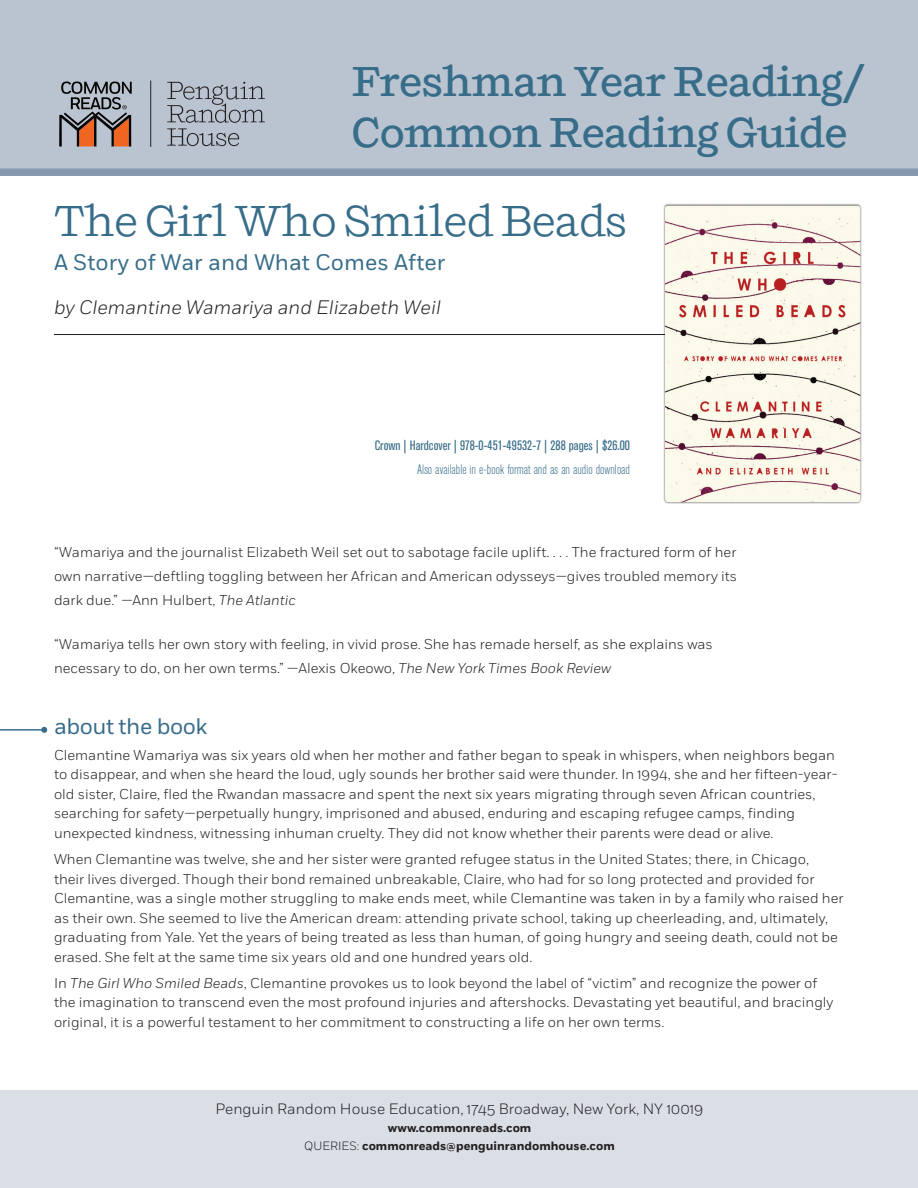
<style>
.page{position:relative;width:918px;height:1188px;background:#fff}
.page>*{position:absolute;margin:0;border:0;box-sizing:border-box;transform-origin:0 0}
.t1{font:43.5px "Shift";letter-spacing:-.025em;color:#386d89}
.t2{font:500 42px/50.4px "Shift";letter-spacing:-.025em;color:#386d89}
.t3{font:22.5px "Fort";color:#386d89}
.t4{font:22.5px "Fort";letter-spacing:-.02em;color:#386d89}
.t5{font:italic 300 19.5px "Fort";color:#231f20}
.t6{font:300 15px "Fort";color:#231f20}
.t7{font:300 14.25px/19.5px "Fort";color:#231f20}
.t8{font:condensed 13.5px "Akzidenz Grotesk BE";color:#386d89}
.t9{font:300 condensed 13.5px "Akzidenz Grotesk BE";color:#386d89}
.t10{font:700 12px/18px "Fort";color:#231f20;text-align:center}
.s1{font-style:italic}
.s2{font-weight:300}
</style>
<div class="page">
<div style="left:0;top:0;width:918px;height:168px;background:#bac4d1"></div>
<div style="left:0;top:1091px;width:918px;height:97px;background:#dadfe6"></div>
<hr style="left:54px;top:334px;width:806px;height:1px;background:#231f20">
<div style="left:0;top:169px;width:918px;height:7px;background:#8498ae"></div>
<hr style="left:0;top:729px;width:44px;height:2px;background:#386d89">
<svg style="left:41px;top:727px;width:6px;height:6px"></svg>
<div style="left:663px;top:203px;width:199px;height:301px;background:#231f20;opacity:.75"></div>
<img style="left:665px;top:205px;width:195px;height:297px">
<svg style="left:150px;top:81px;width:115px;height:66px"></svg>
<svg style="left:59px;top:82px;width:73px;height:64px"></svg>
<h2 class="t2" style="left:352px;top:58px;width:513px">Freshman Year Reading/<br>Common Reading Guide</h2>
<h1 class="t1" style="left:54px;top:195px;width:575px">The Girl Who Smiled Beads</h1>
<h3 class="t3" style="left:54px;top:248px;width:393px">A Story of War and What Comes After</h3>
<h3 class="t5" style="left:54px;top:296px;width:388px">by Clemantine Wamariya and Elizabeth Weil</h3>
<p class="t8" style="left:375px;top:438px;width:257px">Crown | Hardcover | 978-0-451-49532-7 | 288 pages | $26.00</p>
<p class="t9" style="left:417px;top:462px;width:214px">Also available in e-book format and as an audio download</p>
<p class="t7" style="left:54px;top:540px;width:685px;line-height:24px;text-align:justify">“Wamariya and the journalist Elizabeth Weil set out to sabotage facile uplift. . . . The fractured form of her own narrative—deftling toggling between her African and American odysseys—gives troubled memory its dark due.” —Ann Hulbert, <span class="s1">The Atlantic</span></p>
<p class="t7" style="left:54px;top:632px;width:660px;line-height:24px">“Wamariya tells her own story with feeling, in vivid prose. She has remade herself, as she explains was necessary to do, on her own terms.” —Alexis Okeowo, <span class="s1">The New York Times Book Review</span></p>
<h3 class="t4" style="left:54px;top:712px;width:155px">about the book</h3>
<p class="t7" style="left:54px;top:745px;width:785px">Clemantine Wamariya was six years old when her mother and father began to speak in whispers, when neighbors began to disappear, and when she heard the loud, ugly sounds her brother said were thunder. In 1994, she and her fifteen-year&shy;old sister, Claire, fled the Rwandan massacre and spent the next six years migrating through seven African countries, searching for safety—perpetually hungry, imprisoned and abused, enduring and escaping refugee camps, finding unexpected kindness, witnessing inhuman cruelty. They did not know whether their parents were dead or alive.</p>
<p class="t7" style="left:54px;top:849px;width:791px">When Clemantine was twelve, she and her sister were granted refugee status in the United States; there, in Chicago,<br>their lives diverged. Though their bond remained unbreakable, Claire, who had for so long protected and provided for Clemantine, was a single mother struggling to make ends meet, while Clemantine was taken in by a family who raised her as their own. She seemed to live the American dream: attending private school, taking up cheerleading, and, ultimately, graduating from Yale. Yet the years of being treated as less than human, of going hungry and seeing death, could not be erased. She felt at the same time six years old and one hundred years old.</p>
<p class="t7" style="left:54px;top:973px;width:781px">In <span class="s1">The Girl Who Smiled Beads</span>, Clemantine provokes us to look beyond the label of “victim” and recognize the power of the imagination to transcend even the most profound injuries and aftershocks. Devastating yet beautiful, and bracingly original, it is a powerful testament to her commitment to constructing a life on her own terms.</p>
<p class="t6" style="left:216px;top:1100px;width:489px">Penguin Random House Education, 1745 Broadway, New York, NY 10019</p>
<p class="t10" style="left:304px;top:1119px;width:312px">www.commonreads.com<br><span class="s2">QUERIES:</span> commonreads@penguinrandomhouse.com</p>
</div>
